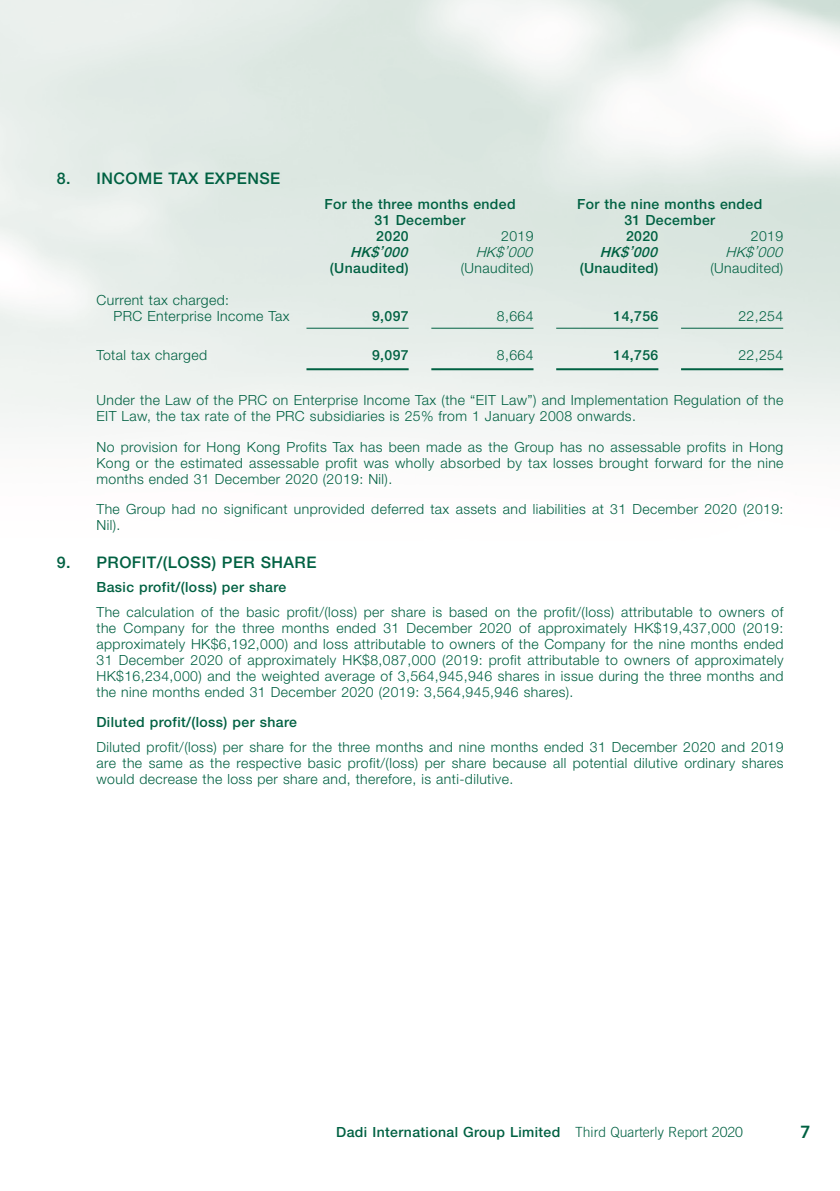
<style>
.page{position:relative;width:840px;height:1191px;background:#fff}
.page>*{position:absolute;margin:0;border:0;box-sizing:border-box;transform-origin:0 0}
.t1{font:17px "Trade Gothic LT Std Bd 2";color:#006142}
.t2{font:500 16px "Helvetica Neue LT Std";letter-spacing:.03em;color:#006142}
.t3{font:300 14px/16px "Helvetica Neue LT Std";letter-spacing:.03em;color:#006142}
.t4{font:500 14px/16px "Helvetica Neue LT Std";letter-spacing:.03em;color:#006142;text-align:center}
.t5{font:italic 500 14px "Helvetica Neue LT Std";color:#006142}
.t6{font:italic 300 14px "Helvetica Neue LT Std";color:#006142}
.s1{font-family:"Trade Gothic LT Std";font-weight:300}
</style>
<div class="page">
<img style="left:0;top:0;width:839px;height:437px">
<hr style="left:306px;top:328px;width:102px;height:1px;background:#006142">
<hr style="left:431px;top:328px;width:102px;height:1px;background:#006142">
<hr style="left:556px;top:328px;width:102px;height:1px;background:#006142">
<hr style="left:680px;top:328px;width:102px;height:1px;background:#006142">
<hr style="left:306px;top:368px;width:102px;height:2px;background:#006142">
<hr style="left:431px;top:368px;width:102px;height:2px;background:#006142">
<hr style="left:556px;top:368px;width:102px;height:2px;background:#006142">
<hr style="left:680px;top:368px;width:102px;height:2px;background:#006142">
<p class="t2" style="left:57px;top:169px;width:225px">8. INCOME TAX EXPENSE</p>
<p class="t3" style="left:113px;top:292px;width:177px;text-indent:-17px">Current tax charged:<br>PRC Enterprise Income Tax</p>
<p class="t4" style="left:324px;top:196px;width:193px">For the three months ended<br>31 December</p>
<p class="t4" style="left:577px;top:196px;width:186px">For the nine months ended<br>31 December</p>
<p class="t4" style="left:376px;top:228px;width:34px">2020</p>
<p class="t3" style="left:501px;top:228px;width:34px">2019</p>
<p class="t4" style="left:625px;top:228px;width:34px">2020</p>
<p class="t3" style="left:750px;top:228px;width:34px">2019</p>
<p class="t5" style="left:350px;top:244px;width:63px">HK$’000</p>
<p class="t6" style="left:475px;top:244px;width:62px">HK$’000</p>
<p class="t5" style="left:599px;top:244px;width:63px">HK$’000</p>
<p class="t6" style="left:725px;top:244px;width:62px">HK$’000</p>
<p class="t4" style="left:330px;top:260px;width:80px">(Unaudited)</p>
<p class="t3" style="left:460px;top:260px;width:74px">(Unaudited)</p>
<p class="t4" style="left:579px;top:260px;width:80px">(Unaudited)</p>
<p class="t3" style="left:710px;top:260px;width:74px">(Unaudited)</p>
<p class="t4" style="left:372px;top:308px;width:38px">9,097</p>
<p class="t3" style="left:496px;top:308px;width:38px">8,664</p>
<p class="t4" style="left:613px;top:308px;width:46px">14,756</p>
<p class="t3" style="left:738px;top:308px;width:46px">22,254</p>
<p class="t3" style="left:96px;top:347px;width:112px">Total tax charged</p>
<p class="t4" style="left:372px;top:347px;width:38px">9,097</p>
<p class="t3" style="left:496px;top:347px;width:38px">8,664</p>
<p class="t4" style="left:613px;top:347px;width:46px">14,756</p>
<p class="t3" style="left:738px;top:347px;width:46px">22,254</p>
<p class="t3" style="left:96px;top:392px;width:688px">Under the Law of the PRC on Enterprise Income Tax (the “EIT Law”) and Implementation Regulation of the<br>EIT Law, the tax rate of the PRC subsidiaries is 25% from 1 January 2008 onwards.</p>
<p class="t3" style="left:96px;top:438px;width:688px;text-align:justify">No provision for Hong Kong Profits Tax has been made as the Group has no assessable profits in Hong Kong or the estimated assessable profit was wholly absorbed by tax losses brought forward for the nine months ended 31 December 2020 (2019: Nil).</p>
<p class="t3" style="left:96px;top:500px;width:688px">The Group had no significant unprovided deferred tax assets and liabilities at 31 December 2020 (2019:<br>Nil).</p>
<p class="t2" style="left:57px;top:553px;width:261px">9. PROFIT/(LOSS) PER SHARE</p>
<p class="t4" style="left:96px;top:579px;width:191px">Basic profit/(loss) per share</p>
<p class="t3" style="left:96px;top:603px;width:688px;text-align:justify">The calculation of the basic profit/(loss) per share is based on the profit/(loss) attributable to owners of the Company for the three months ended 31 December 2020 of approximately HK$19,437,000 (2019: approximately HK$6,192,000) and loss attributable to owners of the Company for the nine months ended 31 December 2020 of approximately HK$8,087,000 (2019: profit attributable to owners of approximately HK$16,234,000) and the weighted average of 3,564,945,946 shares in issue during the three months and the nine months ended 31 December 2020 (2019: 3,564,945,946 shares).</p>
<p class="t4" style="left:96px;top:714px;width:202px">Diluted profit/(loss) per share</p>
<p class="t3" style="left:96px;top:738px;width:688px;text-align:justify">Diluted profit/(loss) per share for the three months and nine months ended 31 December 2020 and 2019 are the same as the respective basic profit/(loss) per share because all potential dilutive ordinary shares would decrease the loss per share and, therefore, is anti-dilutive.</p>
<p class="t4" style="left:336px;top:1123px;width:408px">Dadi International Group Limited <span class="s1">Third Quarterly Report 2020</span></p>
<p class="t1" style="left:799px;top:1121px;width:12px">7</p>
</div>
